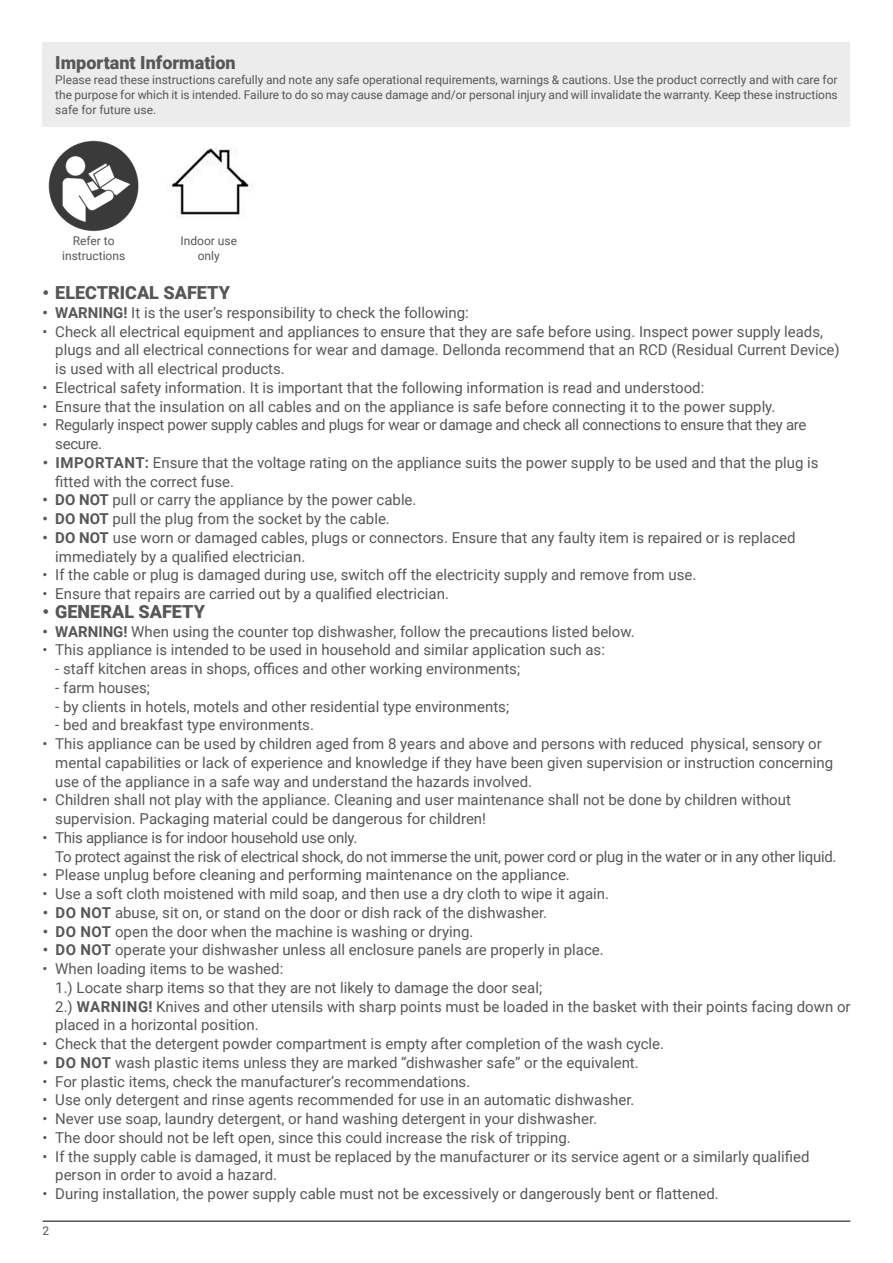
<style>
.page{position:relative;width:893px;height:1263px;background:#fff}
.page>*{position:absolute;margin:0;border:0;box-sizing:border-box;transform-origin:0 0}
.Section_Header{font:900 18px "Roboto";color:#575757}
.t1{font:15px/18.8px "Roboto";color:#575757}
.t2{font:15px/18.8px "Roboto";letter-spacing:-.02em;color:#575757}
.Copy__Justified{font:12px/15px "Roboto";color:#575757;text-align:justify}
.Main_Copy__DO_NOT_MODIFY{font:12px "Roboto";color:#575757}
.s1{font-weight:700}
</style>
<div class="page">
<hr style="left:43px;top:1220px;width:807px;height:2px;background:#575757">
<div style="left:43px;top:43px;width:807px;height:84px;background:#ececec"></div>
<img style="left:48px;top:140px;width:91px;height:92px">
<img style="left:171px;top:148px;width:78px;height:68px">
<p class="Section_Header" style="left:55px;top:50px;width:182px">Important Information</p>
<p class="Copy__Justified" style="left:55px;top:72px;width:784px">Please read these instructions carefully and note any safe operational requirements, warnings &amp; cautions. Use the product correctly and with care for the purpose for which it is intended. Failure to do so may cause damage and/or personal injury and will invalidate the warranty. Keep these instructions safe for future use.</p>
<p class="Main_Copy__DO_NOT_MODIFY" style="left:73px;top:232px;width:43px">Refer to</p>
<p class="Main_Copy__DO_NOT_MODIFY" style="left:62px;top:247px;width:65px">instructions</p>
<p class="Main_Copy__DO_NOT_MODIFY" style="left:181px;top:232px;width:58px">Indoor use</p>
<p class="Main_Copy__DO_NOT_MODIFY" style="left:198px;top:247px;width:24px">only</p>
<p class="Section_Header" style="left:43px;top:280px;width:189px">• ELECTRICAL SAFETY</p>
<p class="t1" style="left:43px;top:303px;width:428px"><span class="s1">• WARNING!</span> It is the user’s responsibility to check the following:</p>
<p class="t1" style="left:55px;top:321px;width:786px;text-indent:-13px">• Check all electrical equipment and appliances to ensure that they are safe before using. Inspect power supply leads, plugs and all electrical connections for wear and damage. Dellonda recommend that an RCD (Residual Current Device) is used with all electrical products.</p>
<p class="t1" style="left:43px;top:378px;width:663px">• Electrical safety information. It is important that the following information is read and understood:</p>
<p class="t1" style="left:43px;top:396px;width:734px">• Ensure that the insulation on all cables and on the appliance is safe before connecting it to the power supply.</p>
<p class="t2" style="left:55px;top:415px;width:753px;text-indent:-13px">• Regularly inspect power supply cables and plugs for wear or damage and check all connections to ensure that they are secure.</p>
<p class="t1" style="left:55px;top:453px;width:765px;text-indent:-12px"><span class="s1">• IMPORTANT:</span> Ensure that the voltage rating on the appliance suits the power supply to be used and that the plug is fitted with the correct fuse.</p>
<p class="t1" style="left:43px;top:490px;width:376px"><span class="s1">• DO NOT</span> pull or carry the appliance by the power cable.</p>
<p class="t1" style="left:43px;top:509px;width:349px"><span class="s1">• DO NOT</span> pull the plug from the socket by the cable.</p>
<p class="t1" style="left:55px;top:528px;width:742px;text-indent:-13px"><span class="s1">• DO NOT</span> use worn or damaged cables, plugs or connectors. Ensure that any faulty item is repaired or is replaced immediately by a qualified electrician.</p>
<p class="t1" style="left:43px;top:565px;width:655px">• If the cable or plug is damaged during use, switch off the electricity supply and remove from use.</p>
<p class="t1" style="left:43px;top:584px;width:408px">• Ensure that repairs are carried out by a qualified electrician.</p>
<p class="Section_Header" style="left:43px;top:599px;width:164px">• GENERAL SAFETY</p>
<p class="t1" style="left:43px;top:621px;width:594px"><span class="s1">• WARNING!</span> When using the counter top dishwasher, follow the precautions listed below.</p>
<p class="t1" style="left:43px;top:640px;width:564px">• This appliance is intended to be used in household and similar application such as:</p>
<p class="t1" style="left:55px;top:659px;width:466px">- staff kitchen areas in shops, offices and other working environments;</p>
<p class="t1" style="left:55px;top:678px;width:96px">- farm houses;</p>
<p class="t1" style="left:55px;top:696px;width:455px">- by clients in hotels, motels and other residential type environments;</p>
<p class="t1" style="left:55px;top:715px;width:260px">- bed and breakfast type environments.</p>
<p class="t1" style="left:55px;top:734px;width:779px;text-indent:-13px">• This appliance can be used by children aged from 8 years and above and persons with reduced physical, sensory or mental capabilities or lack of experience and knowledge if they have been given supervision or instruction concerning use of the appliance in a safe way and understand the hazards involved.</p>
<p class="t1" style="left:55px;top:790px;width:737px;text-indent:-13px">• Children shall not play with the appliance. Cleaning and user maintenance shall not be done by children without supervision. Packaging material could be dangerous for children!</p>
<p class="t2" style="left:55px;top:828px;width:783px;text-indent:-13px">• This appliance is for indoor household use only.<br>To protect against the risk of electrical shock, do not immerse the unit, power cord or plug in the water or in any other liquid.</p>
<p class="t1" style="left:43px;top:865px;width:529px">• Please unplug before cleaning and performing maintenance on the appliance.</p>
<p class="t1" style="left:43px;top:884px;width:568px">• Use a soft cloth moistened with mild soap, and then use a dry cloth to wipe it again.</p>
<p class="t1" style="left:43px;top:903px;width:506px"><span class="s1">• DO NOT</span> abuse, sit on, or stand on the door or dish rack of the dishwasher.</p>
<p class="t1" style="left:43px;top:921px;width:432px"><span class="s1">• DO NOT</span> open the door when the machine is washing or drying.</p>
<p class="t1" style="left:43px;top:940px;width:562px"><span class="s1">• DO NOT</span> operate your dishwasher unless all enclosure panels are properly in place.</p>
<p class="t1" style="left:55px;top:959px;width:797px;text-indent:-13px">• When loading items to be washed:<br>1.) Locate sharp items so that they are not likely to damage the door seal;<br>2.) <span class="s1">WARNING!</span> Knives and other utensils with sharp points must be loaded in the basket with their points facing down or placed in a horizontal position.</p>
<p class="t1" style="left:43px;top:1034px;width:623px">• Check that the detergent powder compartment is empty after completion of the wash cycle.</p>
<p class="t1" style="left:43px;top:1053px;width:597px"><span class="s1">• DO NOT</span> wash plastic items unless they are marked “dishwasher safe” or the equivalent.</p>
<p class="t1" style="left:43px;top:1071px;width:429px">• For plastic items, check the manufacturer’s recommendations.</p>
<p class="t1" style="left:43px;top:1090px;width:593px">• Use only detergent and rinse agents recommended for use in an automatic dishwasher.</p>
<p class="t1" style="left:43px;top:1109px;width:556px">• Never use soap, laundry detergent, or hand washing detergent in your dishwasher.</p>
<p class="t1" style="left:43px;top:1128px;width:530px">• The door should not be left open, since this could increase the risk of tripping.</p>
<p class="t1" style="left:55px;top:1146px;width:756px;text-indent:-13px">• If the supply cable is damaged, it must be replaced by the manufacturer or its service agent or a similarly qualified person in order to avoid a hazard.</p>
<p class="t1" style="left:43px;top:1184px;width:678px">• During installation, the power supply cable must not be excessively or dangerously bent or flattened.</p>
<p class="Copy__Justified" style="left:43px;top:1222px;width:8px">2</p>
</div>
